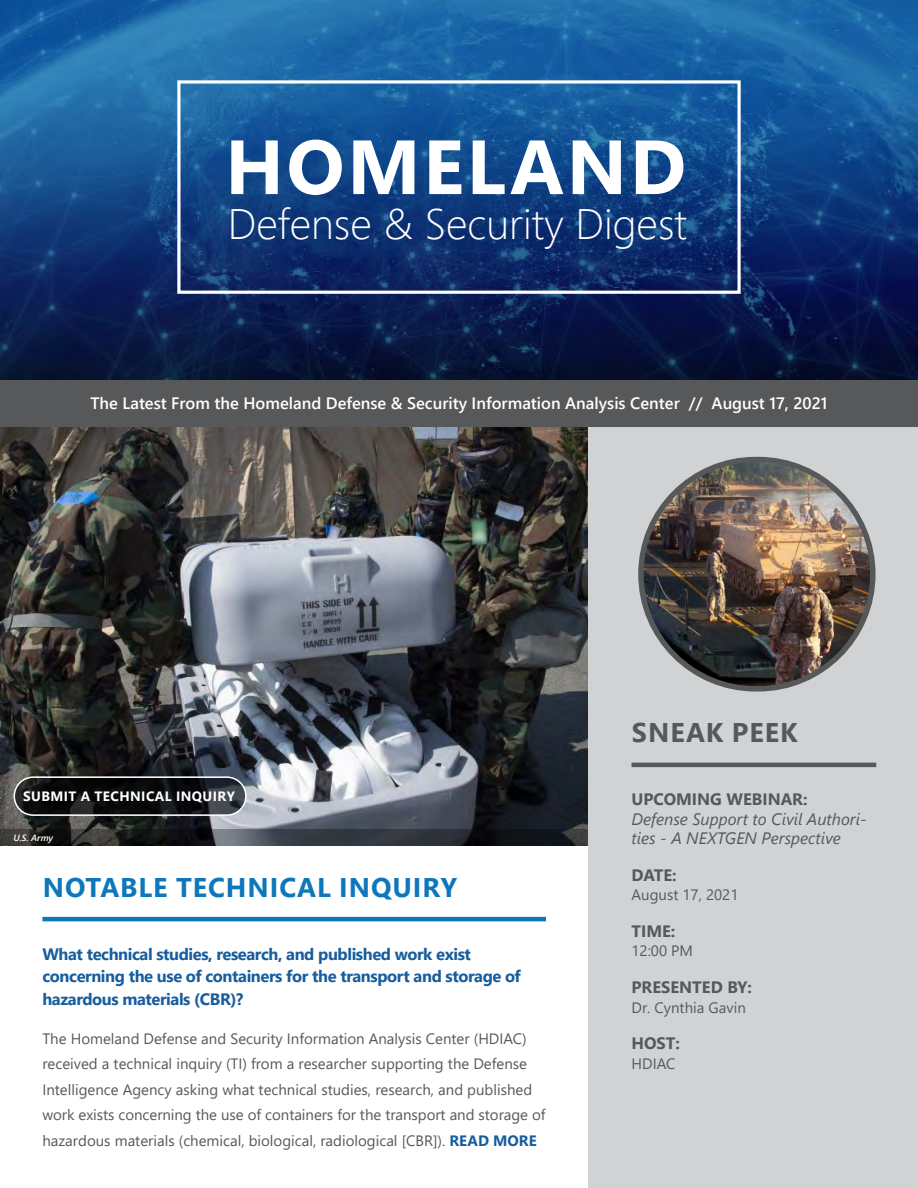
<style>
.page{position:relative;width:918px;height:1188px;background:#fff}
.page>*{position:absolute;margin:0;border:0;box-sizing:border-box;transform-origin:0 0}
.t1{font:700 76.5px "Segoe UI";letter-spacing:.035em;color:#fff}
.t2{font:300 42.6px "Segoe UI";color:#fff}
.Heading_1_-_Green{font:700 27px "Segoe UI";letter-spacing:.035em;color:#0d77bc}
.Heading_1_-_Gray{font:700 27px "Segoe UI";letter-spacing:.035em;color:#57585a}
.Heading_2_-_Green{font:700 16.5px/22.5px "Segoe UI";letter-spacing:-.025em;color:#175d9e}
.Cover_Banner_Text{font:600 16.5px "Segoe UI";color:#fff}
.SN_Heading_2{font:italic 16.5px/19.5px "Segoe UI";color:#57585a}
.SP_Heading{font:700 16.5px "Segoe UI";color:#57585a}
.Copy{font:15px/25.5px "Segoe UI";color:#57585a}
.SN_Copy{font:15px "Segoe UI";color:#57585a}
.White_Button_Text{font:700 13.5px "Segoe UI";letter-spacing:.035em;color:#fff}
.Image_Source{font:italic 600 9px "Segoe UI";color:#fff}
.s1{font-weight:700;color:#175d9e}
</style>
<div class="page">
<img style="left:0;top:0;width:918px;height:380px">
<img style="left:0;top:427px;width:588px;height:402px">
<svg style="left:0;top:829px;width:588px;height:17px;background:#2a2d32"></svg>
<svg style="left:14px;top:777px;width:232px;height:38px;background:#141517"></svg>
<div style="left:14px;top:776px;width:233px;height:40px;border:2px solid #fff;border-radius:19px"></div>
<div style="left:588px;top:383px;width:330px;height:805px;background:#d1d2d4"></div>
<hr style="left:42px;top:917px;width:504px;height:4px;background:#0d77bc">
<div style="left:0;top:380px;width:918px;height:47px;background:#57585a"></div>
<hr style="left:632px;top:763px;width:244px;height:4px;background:#57585a">
<img style="left:641px;top:460px;width:232px;height:229px;border-radius:115px">
<div style="left:638px;top:457px;width:238px;height:235px;border:5px solid #57585a;border-radius:115px"></div>
<div style="left:177px;top:80px;width:564px;height:214px;border:3px solid #fff"></div>
<h1 class="t1" style="left:225px;top:95px;width:462px">HOMELAND</h1>
<h2 class="t2" style="left:228px;top:184px;width:461px">Defense &amp; Security Digest</h2>
<p class="Cover_Banner_Text" style="left:90px;top:388px;width:739px">The Latest From the Homeland Defense &amp; Security Information Analysis Center // August 17, 2021</p>
<p class="White_Button_Text" style="left:23px;top:784px;width:213px">SUBMIT A TECHNICAL INQUIRY</p>
<p class="Image_Source" style="left:14px;top:829px;width:41px">U.S. Army</p>
<p class="Heading_1_-_Green" style="left:43px;top:862px;width:416px">NOTABLE TECHNICAL INQUIRY</p>
<p class="Heading_2_-_Green" style="left:42px;top:941px;width:480px">What technical studies, research, and published work exist concerning the use of containers for the transport and storage of hazardous materials (CBR)?</p>
<p class="Copy" style="left:42px;top:1024px;width:505px">The Homeland Defense and Security Information Analysis Center (HDIAC) received a technical inquiry (TI) from a researcher supporting the Defense Intelligence Agency asking what technical studies, research, and published work exists concerning the use of containers for the transport and storage of hazardous materials (chemical, biological, radiological [CBR]). <span class="s1">READ MORE</span></p>
<p class="Heading_1_-_Gray" style="left:632px;top:707px;width:167px">SNEAK PEEK</p>
<p class="SP_Heading" style="left:632px;top:784px;width:178px">UPCOMING WEBINAR:</p>
<p class="SN_Heading_2" style="left:632px;top:807px;width:237px">Defense Support to Civil Authori&shy;ties - A NEXTGEN Perspective</p>
<p class="SP_Heading" style="left:632px;top:860px;width:47px">DATE:</p>
<p class="SN_Copy" style="left:632px;top:881px;width:108px">August 17, 2021</p>
<p class="SP_Heading" style="left:632px;top:916px;width:45px">TIME:</p>
<p class="SN_Copy" style="left:632px;top:937px;width:63px">12:00 PM</p>
<p class="SP_Heading" style="left:632px;top:972px;width:122px">PRESENTED BY:</p>
<p class="SN_Copy" style="left:632px;top:993px;width:116px">Dr. Cynthia Gavin</p>
<p class="SP_Heading" style="left:632px;top:1028px;width:50px">HOST:</p>
<p class="SN_Copy" style="left:632px;top:1049px;width:45px">HDIAC</p>
</div>
